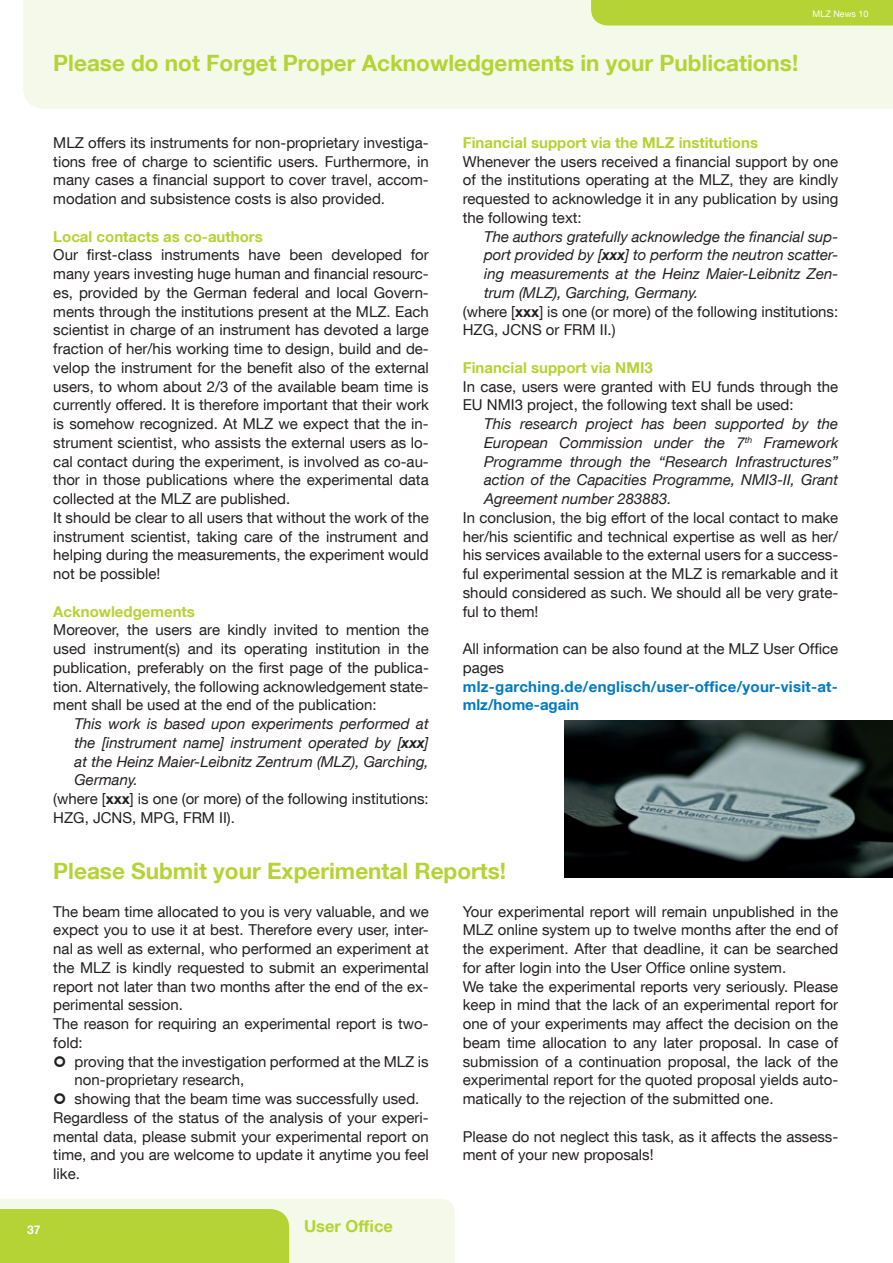
<style>
.page{position:relative;width:893px;height:1263px;background:#fff}
.page>*{position:absolute;margin:0;border:0;box-sizing:border-box;transform-origin:0 0}
.Überschrift_Kapitel6{font:700 22.5px "TUM Neue Helvetica";color:#b5d334}
.Beschreibung_links_K{font:700 16.5px "TUM Neue Helvetica";color:#b5d334}
.NEWS_Lauftext{font:15px/18.8px "TUM Neue Helvetica";color:#231f20;text-align:justify}
.NEWS_LT_Zitat{font:italic 15px/18.8px "TUM Neue Helvetica";color:#231f20;text-align:justify}
.Zwischenüberschrift{font:700 15px "TUM Neue Helvetica";color:#b5d334}
.NEWS_Lauftext-2{font:700 15px/18.8px "TUM Neue Helvetica";letter-spacing:.02em;color:#007ac2}
.t1{font:700 12px "TUM Neue Helvetica";color:#fff}
.t2{font:9px "TUM Neue Helvetica";color:#fff}
.s1{font-weight:700}
</style>
<div class="page">
<svg style="left:0;top:1199px;width:455px;height:64px;background:#d2e486"></svg>
<div style="left:23px;top:0;width:870px;height:109px;background:#f5f9e9"></div>
<div style="left:591px;top:0;width:302px;height:26px;background:#b5d334"></div>
<img style="left:564px;top:721px;width:329px;height:157px">
<p class="Überschrift_Kapitel6" style="left:53px;top:48px;width:746px">Please do not Forget Proper Acknowledgements in your Publications!</p>
<p class="t2" style="left:812px;top:8px;width:58px">MLZ News 10</p>
<p class="NEWS_Lauftext" style="left:53px;top:133px;width:377px">MLZ offers its instruments for non-proprietary investiga&shy;tions free of charge to scientific users. Furthermore, in many cases a financial support to cover travel, accom&shy;modation and subsistence costs is also provided.</p>
<p class="Zwischenüberschrift" style="left:53px;top:227px;width:211px">Local contacts as co-authors</p>
<p class="NEWS_Lauftext" style="left:53px;top:245px;width:377px">Our first-class instruments have been developed for many years investing huge human and financial resourc&shy;es, provided by the German federal and local Govern&shy;ments through the institutions present at the MLZ. Each scientist in charge of an instrument has devoted a large fraction of her/his working time to design, build and de&shy;velop the instrument for the benefit also of the external users, to whom about 2/3 of the available beam time is currently offered. It is therefore important that their work is somehow recognized. At MLZ we expect that the in&shy;strument scientist, who assists the external users as lo&shy;cal contact during the experiment, is involved as co-au&shy;thor in those publications where the experimental data collected at the MLZ are published.</p>
<p class="NEWS_Lauftext" style="left:53px;top:508px;width:377px">It should be clear to all users that without the work of the instrument scientist, taking care of the instrument and helping during the measurements, the experiment would not be possible!</p>
<p class="Zwischenüberschrift" style="left:53px;top:602px;width:143px">Acknowledgements</p>
<p class="NEWS_Lauftext" style="left:53px;top:620px;width:377px">Moreover, the users are kindly invited to mention the used instrument(s) and its operating institution in the publication, preferably on the first page of the publica&shy;tion. Alternatively, the following acknowledgement state&shy;ment shall be used at the end of the publication:</p>
<p class="NEWS_LT_Zitat" style="left:75px;top:714px;width:356px">This work is based upon experiments performed at the [instrument name] instrument operated by [<span class="s1">xxx</span>] at the Heinz Maier-Leibnitz Zentrum (MLZ), Garching, Germany.</p>
<p class="NEWS_Lauftext" style="left:53px;top:789px;width:377px">(where [<span class="s1">xxx</span>] is one (or more) of the following institutions:<br>HZG, JCNS, MPG, FRM II).</p>
<p class="Zwischenüberschrift" style="left:463px;top:133px;width:297px">Financial support via the MLZ institutions</p>
<p class="NEWS_Lauftext" style="left:463px;top:151px;width:377px">Whenever the users received a financial support by one of the institutions operating at the MLZ, they are kindly requested to acknowledge it in any publication by using the following text:</p>
<p class="NEWS_LT_Zitat" style="left:484px;top:226px;width:356px">The authors gratefully acknowledge the financial sup&shy;port provided by [<span class="s1">xxx</span>] to perform the neutron scatter&shy;ing measurements at the Heinz Maier-Leibnitz Zen&shy;trum (MLZ), Garching, Germany.</p>
<p class="NEWS_Lauftext" style="left:463px;top:301px;width:377px">(where [<span class="s1">xxx</span>] is one (or more) of the following institutions:<br>HZG, JCNS or FRM II.)</p>
<p class="Zwischenüberschrift" style="left:463px;top:358px;width:191px">Financial support via NMI3</p>
<p class="NEWS_Lauftext" style="left:463px;top:376px;width:377px">In case, users were granted with EU funds through the<br>EU NMI3 project, the following text shall be used:</p>
<p class="NEWS_LT_Zitat" style="left:484px;top:414px;width:356px">This research project has been supported by the European Commission under the 7<sup>th</sup> Framework Programme through the “Research Infrastructures” action of the Capacities Programme, NMI3-II, Grant Agreement number 283883.</p>
<p class="NEWS_Lauftext" style="left:463px;top:508px;width:377px">In conclusion, the big effort of the local contact to make her/his scientific and technical expertise as well as her/ his services available to the external users for a success&shy;ful experimental session at the MLZ is remarkable and it should considered as such. We should all be very grate&shy;ful to them!</p>
<p class="NEWS_Lauftext" style="left:463px;top:639px;width:377px">All information can be also found at the MLZ User Office pages</p>
<p class="NEWS_Lauftext-2" style="left:463px;top:676px;width:377px">mlz-garching.de/englisch/user-office/your-visit-at&shy;mlz/home-again</p>
<p class="Überschrift_Kapitel6" style="left:53px;top:857px;width:454px">Please Submit your Experimental Reports!</p>
<p class="NEWS_Lauftext" style="left:53px;top:901px;width:377px">The beam time allocated to you is very valuable, and we expect you to use it at best. Therefore every user, inter&shy;nal as well as external, who performed an experiment at the MLZ is kindly requested to submit an experimental report not later than two months after the end of the ex&shy;perimental session.</p>
<p class="NEWS_Lauftext" style="left:53px;top:1014px;width:377px">The reason for requiring an experimental report is two&shy;fold:</p>
<p class="NEWS_Lauftext" style="left:75px;top:1051px;width:356px">proving that the investigation performed at the MLZ is non-proprietary research,</p>
<p class="NEWS_Lauftext" style="left:75px;top:1089px;width:346px">showing that the beam time was successfully used.</p>
<p class="NEWS_Lauftext" style="left:53px;top:1108px;width:377px">Regardless of the status of the analysis of your experi&shy;mental data, please submit your experimental report on time, and you are welcome to update it anytime you feel like.</p>
<p class="NEWS_Lauftext" style="left:463px;top:901px;width:377px">Your experimental report will remain unpublished in the MLZ online system up to twelve months after the end of the experiment. After that deadline, it can be searched for after login into the User Office online system.</p>
<p class="NEWS_Lauftext" style="left:463px;top:976px;width:377px">We take the experimental reports very seriously. Please keep in mind that the lack of an experimental report for one of your experiments may affect the decision on the beam time allocation to any later proposal. In case of submission of a continuation proposal, the lack of the experimental report for the quoted proposal yields auto&shy;matically to the rejection of the submitted one.</p>
<p class="NEWS_Lauftext" style="left:463px;top:1126px;width:377px">Please do not neglect this task, as it affects the assess&shy;ment of your new proposals!</p>
<p class="t1" style="left:27px;top:1222px;width:15px">37</p>
<p class="Beschreibung_links_K" style="left:304px;top:1215px;width:90px">User Office</p>
</div>
